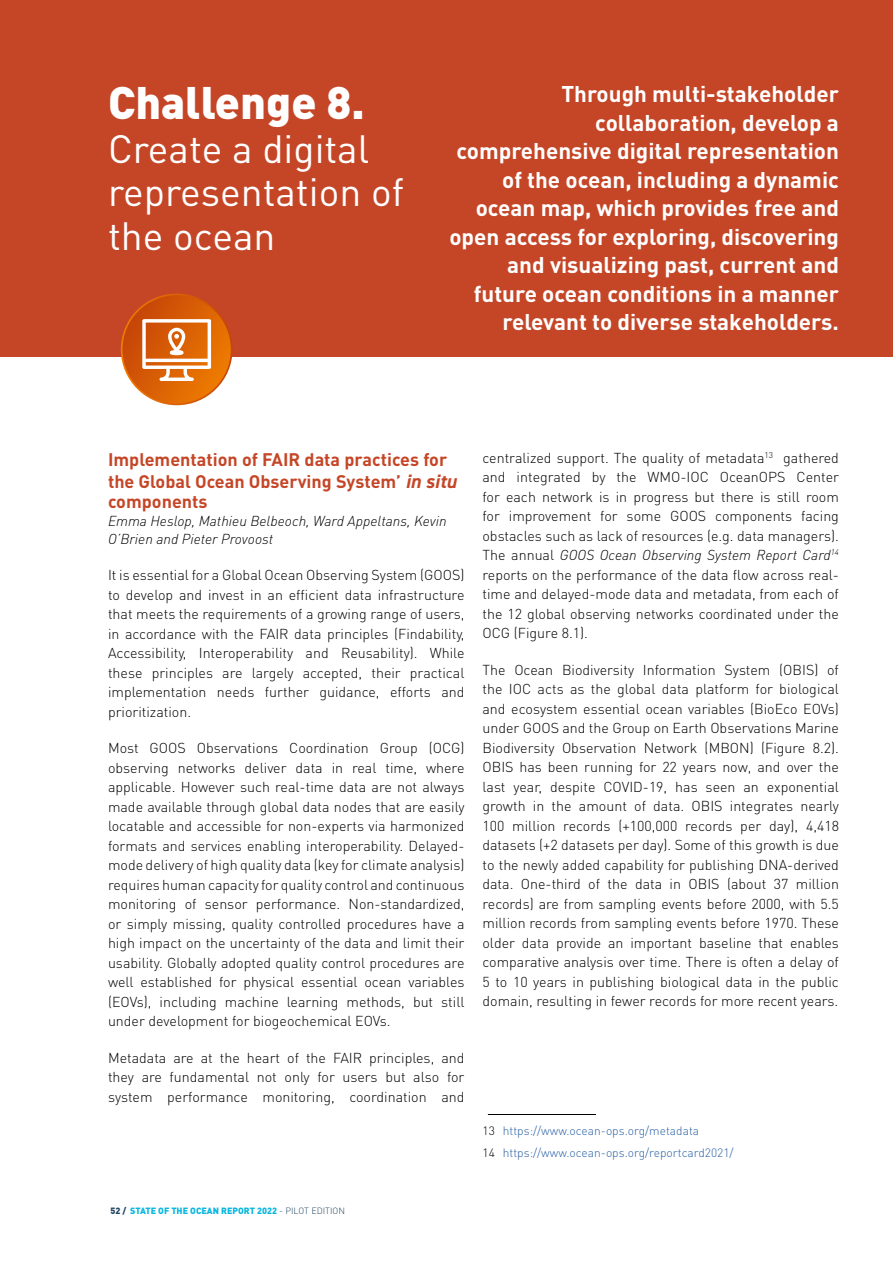
<style>
.page{position:relative;width:893px;height:1263px;background:#fff}
.page>*{position:absolute;margin:0;border:0;box-sizing:border-box;transform-origin:0 0}
.t1{font:900 45px "DINOT";color:#fff}
.t2{font:39px/43.5px "DINOT";color:#fff}
.t3{font:700 22.5px/28.5px "DINOT";color:#fff;text-align:right}
.t4{font:700 18px/22.5px "DINOT";color:#c54627}
.t5{font:300 14.25px/19.5px "DINOT";color:#000;text-align:justify}
.t6{font:italic 300 14.25px/18px "DINOT";color:#000}
.t7{font:300 12px/21.6px "DINOT";color:#285fa4}
.t8{font:900 9px "DINOT";color:#0bb7df}
.s1{font-family:"DIN2014";font-style:italic;font-size:19.5px}
.s2{font-style:italic}
.s3{color:#000}
.s4{color:#234662}
.s5{font-weight:300;color:#234662}
</style>
<div class="page">
<div style="left:0;top:0;width:893px;height:357px;background:#c54627"></div>
<svg style="left:121px;top:293px;width:112px;height:112px"></svg>
<hr style="left:488px;top:1114px;width:108px;height:1px;background:#000">
<h1 class="t1" style="left:108px;top:73px;width:258px">Challenge 8.</h1>
<h2 class="t2" style="left:108px;top:125px;width:297px">Create a digital representation of the ocean</h2>
<p class="t3" style="left:449px;top:79px;width:391px">Through multi-stakeholder collaboration, develop a comprehensive digital representation of the ocean, including a dynamic ocean map, which provides free and open access for exploring, discovering and visualizing past, current and future ocean conditions in a manner relevant to diverse stakeholders.</p>
<p class="t4" style="left:108px;top:447px;width:350px">Implementation of FAIR data practices for the Global Ocean Observing System’ <span class="s1">in situ</span></p>
<p class="t4" style="left:108px;top:489px;width:101px">components</p>
<p class="t6" style="left:108px;top:511px;width:340px">Emma Heslop, Mathieu Belbeoch, Ward Appeltans, Kevin<br>O’Brien and Pieter Provoost</p>
<p class="t5" style="left:108px;top:565px;width:358px">It is essential for a Global Ocean Observing System (GOOS) to develop and invest in an efficient data infrastructure that meets the requirements of a growing range of users, in accordance with the FAIR data principles (Findability, Accessibility, Interoperability and Reusability). While these principles are largely accepted, their practical implementation needs further guidance, efforts and prioritization.</p>
<p class="t5" style="left:108px;top:738px;width:358px">Most GOOS Observations Coordination Group (OCG) observing networks deliver data in real time, where applicable. However such real-time data are not always made available through global data nodes that are easily locatable and accessible for non-experts via harmonized formats and services enabling interoperability. Delayed&shy;mode delivery of high quality data (key for climate analysis) requires human capacity for quality control and continuous monitoring of sensor performance. Non-standardized, or simply missing, quality controlled procedures have a high impact on the uncertainty of the data and limit their usability. Globally adopted quality control procedures are well established for physical essential ocean variables (EOVs), including machine learning methods, but still under development for biogeochemical EOVs.</p>
<p class="t5" style="left:108px;top:1047px;width:358px">Metadata are at the heart of the FAIR principles, and they are fundamental not only for users but also for system performance monitoring, coordination and</p>
<p class="t5" style="left:482px;top:447px;width:358px">centralized support. The quality of metadata<sup>13</sup> gathered and integrated by the WMO-IOC OceanOPS Center for each network is in progress but there is still room for improvement for some GOOS components facing obstacles such as lack of resources (e.g. data managers).<br>The annual <span class="s2">GOOS Ocean Observing System Report Card</span><sup>14 </sup>reports on the performance of the data flow across real&shy;time and delayed-mode data and metadata, from each of the 12 global observing networks coordinated under the OCG (Figure 8.1).</p>
<p class="t5" style="left:482px;top:659px;width:358px">The Ocean Biodiversity Information System (OBIS) of the IOC acts as the global data platform for biological and ecosystem essential ocean variables (BioEco EOVs) under GOOS and the Group on Earth Observations Marine Biodiversity Observation Network (MBON) (Figure 8.2).<br>OBIS has been running for 22 years now, and over the last year, despite COVID-19, has seen an exponential growth in the amount of data. OBIS integrates nearly 100 million records (+100,000 records per day), 4,418 datasets (+2 datasets per day). Some of this growth is due to the newly added capability for publishing DNA-derived data. One-third of the data in OBIS (about 37 million records) are from sampling events before 2000, with 5.5 million records from sampling events before 1970. These older data provide an important baseline that enables comparative analysis over time. There is often a delay of 5 to 10 years in publishing biological data in the public domain, resulting in fewer records for more recent years.</p>
<p class="t7" style="left:482px;top:1119px;width:253px"><span class="s3">13</span> https://www.ocean-ops.org/metadata<br><span class="s3">14</span> https://www.ocean-ops.org/reportcard2021/</p>
<p class="t8" style="left:111px;top:1204px;width:236px"><span class="s4">52 /</span> STATE OF THE OCEAN REPORT 2022 <span class="s5">- PILOT EDITION</span></p>
</div>
